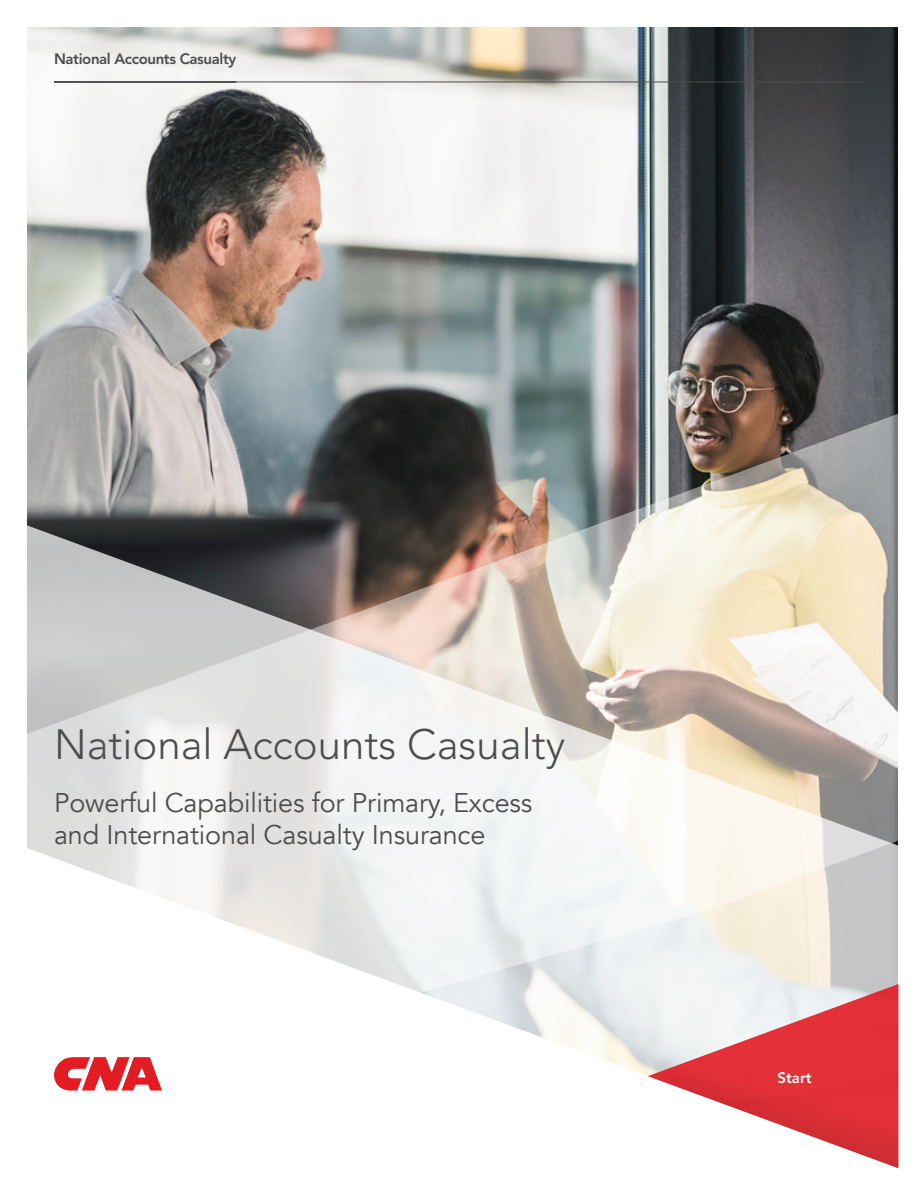
<style>
.page{position:relative;width:918px;height:1188px;background:#fff}
.page>*{position:absolute;margin:0;border:0;box-sizing:border-box;transform-origin:0 0}
.t1{font:300 42px "Avenir LT Std";color:#4d4d4f}
.t2{font:27px/32.4px "Avenir";letter-spacing:-.005em;color:#4d4d4f}
.t3{font:800 15px "Avenir LT Std";letter-spacing:-.025em;color:#4d4d4f}
.t4{font:800 15px "Avenir LT Std";color:#fff}
</style>
<div class="page">
<img style="left:27px;top:27px;width:871px;height:382px">
<img style="left:27px;top:409px;width:871px;height:437px">
<hr style="left:54px;top:82px;width:810px;height:1px;background:#4d4d4f">
<hr style="left:54px;top:81px;width:182px;height:2px;background:#4d4d4f">
<svg style="left:27px;top:846px;width:872px;height:323px"></svg>
<svg style="left:54px;top:1057px;width:108px;height:34px"></svg>
<p class="t3" style="left:54px;top:50px;width:184px">National Accounts Casualty</p>
<h1 class="t1" style="left:54px;top:720px;width:513px">National Accounts Casualty</h1>
<p class="t2" style="left:54px;top:787px;width:480px">Powerful Capabilities for Primary, Excess and International Casualty Insurance</p>
<p class="t4" style="left:778px;top:1068px;width:36px">Start</p>
</div>
